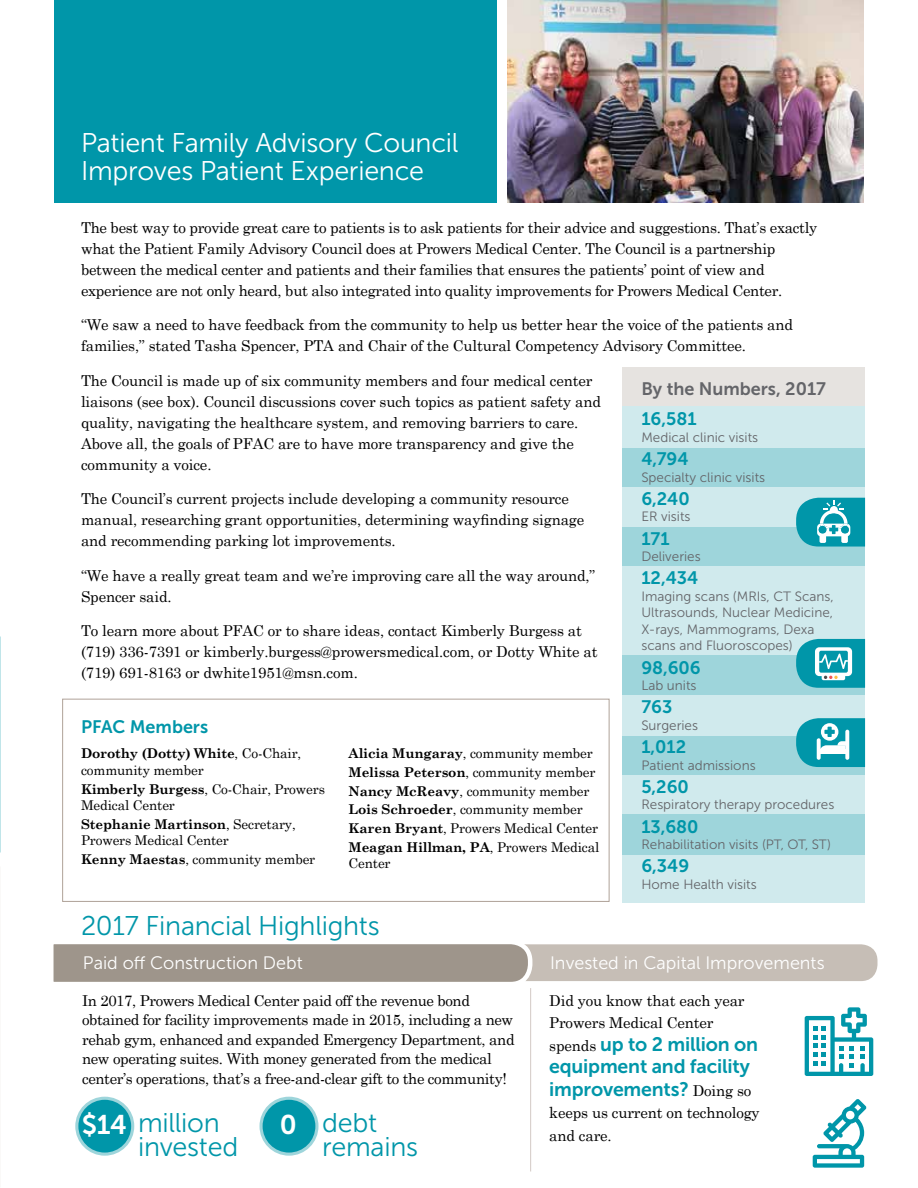
<style>
.page{position:relative;width:918px;height:1188px;background:#fff}
.page>*{position:absolute;margin:0;border:0;box-sizing:border-box;transform-origin:0 0}
.t1{font:27px/28.5px "Museo Sans 300";letter-spacing:-.01em;color:#fff}
.t2{font:27px/24px "Museo Sans 300";letter-spacing:-.01em;color:#0096a9}
.t3{font:27px "Museo Sans 700";color:#fff}
.t4{font:19.5px/22.5px "Museo Sans 700";letter-spacing:-.01em;color:#0096a9}
.t5{font:18px "Museo Sans 700";color:#0096a9}
.t6{font:18px "Museo Sans 300";color:#fff}
.t7{font:18px "Museo Sans 700";color:#646569}
.t8{font:15px/21px "Century Schoolbook";letter-spacing:-.01em;color:#000}
.t9{font:13.5px/18.6px "Century Schoolbook";letter-spacing:-.01em;color:#000}
.t10{font:13.5px/16.5px "Museo Sans 300";color:#646569}
.s1{font-weight:700}
.s2{font-family:"Century Schoolbook";font-size:15px;color:#000}
.s3{font-family:"Museo Sans 700";color:#fff}
</style>
<div class="page">
<img style="left:508px;top:0;width:356px;height:203px">
<div style="left:54px;top:0;width:443px;height:203px;background:#0096a9"></div>
<div style="left:622px;top:367px;width:243px;height:535px;background:#d0eaed"></div>
<div style="left:622px;top:367px;width:243px;height:39px;background:#e6e3e0"></div>
<div style="left:622px;top:448px;width:243px;height:39px;background:#9ed5db"></div>
<div style="left:622px;top:527px;width:243px;height:38px;background:#9ed5db"></div>
<div style="left:622px;top:656px;width:243px;height:39px;background:#9ed5db"></div>
<div style="left:622px;top:737px;width:243px;height:38px;background:#9ed5db"></div>
<div style="left:622px;top:814px;width:243px;height:41px;background:#9ed5db"></div>
<svg style="left:53px;top:944px;width:825px;height:38px;background:#b1a89f"></svg>
<hr style="left:530px;top:988px;width:1px;height:184px;background:#d3cac5">
<div style="left:77px;top:1098px;width:56px;height:56px;background:#0096a9;border-radius:50%"></div>
<div style="left:75px;top:1097px;width:59px;height:59px;border:3px solid #9ed5db;border-radius:50%"></div>
<div style="left:261px;top:1098px;width:56px;height:56px;background:#0096a9;border-radius:50%"></div>
<div style="left:259px;top:1097px;width:59px;height:59px;border:3px solid #9ed5db;border-radius:50%"></div>
<svg style="left:796px;top:498px;width:69px;height:49px;background:#35abba"></svg>
<div style="left:819px;top:526px;width:8px;height:8px;background:#0096a9;border-radius:50%"></div>
<div style="left:841px;top:526px;width:8px;height:8px;background:#0096a9;border-radius:50%"></div>
<svg style="left:796px;top:639px;width:69px;height:49px;background:#3badbb"></svg>
<svg style="left:796px;top:718px;width:69px;height:49px;background:#39adbc"></svg>
<svg style="left:805px;top:1007px;width:68px;height:69px"></svg>
<svg style="left:813px;top:1099px;width:54px;height:69px"></svg>
<div style="left:62px;top:699px;width:547px;height:203px;border:1px solid #afa298"></div>
<h1 class="t1" style="left:81px;top:129px;width:379px">Patient Family Advisory Council<br>Improves Patient Experience</h1>
<p class="t8" style="left:81px;top:216px;width:738px">The best way to provide great care to patients is to ask patients for their advice and suggestions. That’s exactly what the Patient Family Advisory Council does at Prowers Medical Center. The Council is a partnership between the medical center and patients and their families that ensures the patients’ point of view and experience are not only heard, but also integrated into quality improvements for Prowers Medical Center.</p>
<p class="t8" style="left:81px;top:314px;width:714px">“We saw a need to have feedback from the community to help us better hear the voice of the patients and families,” stated Tasha Spencer, PTA and Chair of the Cultural Competency Advisory Committee.</p>
<p class="t8" style="left:81px;top:369px;width:522px">The Council is made up of six community members and four medical center liaisons (see box). Council discussions cover such topics as patient safety and quality, navigating the healthcare system, and removing barriers to care.<br>Above all, the goals of PFAC are to have more transparency and give the community a voice.</p>
<p class="t8" style="left:81px;top:488px;width:505px">The Council’s current projects include developing a community resource manual, researching grant opportunities, determining wayfinding signage and recommending parking lot improvements.</p>
<p class="t8" style="left:81px;top:564px;width:516px">“We have a really great team and we’re improving care all the way around,”<br>Spencer said.</p>
<p class="t8" style="left:81px;top:620px;width:518px">To learn more about PFAC or to share ideas, contact Kimberly Burgess at (719) 336-7391 or kimberly.burgess@prowersmedical.com, or Dotty White at (719) 691-8163 or dwhite1951@msn.com.</p>
<p class="t5" style="left:81px;top:717px;width:129px">PFAC Members</p>
<p class="t9" style="left:81px;top:745px;width:222px;line-height:16.5px"><span class="s1">Dorothy (Dotty) White</span>, Co-Chair, community member</p>
<p class="t9" style="left:81px;top:780px;width:246px;line-height:16.5px"><span class="s1">Kimberly Burgess</span>, Co-Chair, Prowers<br>Medical Center</p>
<p class="t9" style="left:81px;top:815px;width:216px;line-height:16.5px"><span class="s1">Stephanie Martinson</span>, Secretary,<br>Prowers Medical Center</p>
<p class="t9" style="left:81px;top:849px;width:236px"><span class="s1">Kenny Maestas</span>, community member</p>
<p class="t7" style="left:641px;top:379px;width:186px">By the Numbers, 2017</p>
<p class="t5" style="left:641px;top:409px;width:57px">16,581</p>
<p class="t10" style="left:641px;top:429px;width:118px">Medical clinic visits</p>
<p class="t5" style="left:641px;top:449px;width:49px">4,794</p>
<p class="t10" style="left:641px;top:469px;width:125px">Specialty clinic visits</p>
<p class="t5" style="left:641px;top:489px;width:50px">6,240</p>
<p class="t10" style="left:641px;top:509px;width:51px">ER visits</p>
<p class="t5" style="left:641px;top:528px;width:30px">171</p>
<p class="t10" style="left:641px;top:548px;width:61px">Deliveries</p>
<p class="t5" style="left:641px;top:568px;width:58px">12,434</p>
<p class="t10" style="left:641px;top:588px;width:194px">Imaging scans (MRIs, CT Scans,<br>Ultrasounds, Nuclear Medicine,<br>X-rays, Mammograms, Dexa scans and Fluoroscopes)</p>
<p class="t5" style="left:641px;top:657px;width:61px">98,606</p>
<p class="t10" style="left:641px;top:677px;width:57px">Lab units</p>
<p class="t5" style="left:641px;top:697px;width:32px">763</p>
<p class="t10" style="left:641px;top:717px;width:58px">Surgeries</p>
<p class="t5" style="left:641px;top:737px;width:46px">1,012</p>
<p class="t10" style="left:641px;top:757px;width:116px">Patient admissions</p>
<p class="t5" style="left:641px;top:777px;width:49px">5,260</p>
<p class="t10" style="left:641px;top:797px;width:195px">Respiratory therapy procedures</p>
<p class="t5" style="left:641px;top:816px;width:59px">13,680</p>
<p class="t10" style="left:641px;top:836px;width:191px">Rehabilitation visits (PT, OT, ST)</p>
<p class="t5" style="left:641px;top:856px;width:49px">6,349</p>
<p class="t10" style="left:641px;top:876px;width:117px">Home Health visits</p>
<p class="t9" style="left:349px;top:744px;width:252px"><span class="s1">Alicia Mungaray</span>, community member <span class="s1">Melissa Peterson</span>, community member <span class="s1">Nancy McReavy</span>, community member <span class="s1">Lois Schroeder</span>, community member <span class="s1">Karen Bryant</span>, Prowers Medical Center <span class="s1">Meagan Hillman, PA</span>, Prowers Medical</p>
<p class="t9" style="left:349px;top:854px;width:44px">Center</p>
<h1 class="t2" style="left:81px;top:914px;width:300px">2017 Financial Highlights</h1>
<p class="t6" style="left:83px;top:954px;width:221px">Paid off Construction Debt</p>
<p class="t6" style="left:550px;top:954px;width:276px">Invested in Capital Improvements</p>
<p class="t8" style="left:82px;top:990px;width:434px;line-height:19.5px">In 2017, Prowers Medical Center paid off the revenue bond obtained for facility improvements made in 2015, including a new rehab gym, enhanced and expanded Emergency Department, and new operating suites. With money generated from the medical center’s operations, that’s a free-and-clear gift to the community!</p>
<p class="t8" style="left:549px;top:989px;width:197px;line-height:22.5px">Did you know that each year<br>Prowers Medical Center</p>
<h2 class="t4" style="left:549px;top:1033px;width:210px"><span class="s2">spends</span> up to 2 million on equipment and facility improvements? <span class="s2">Doing so</span></h2>
<p class="t8" style="left:549px;top:1101px;width:212px;line-height:22.5px">keeps us current on technology and care.</p>
<h1 class="t2" style="left:82px;top:1111px;width:139px"><span class="s3">$14</span> million</h1>
<h1 class="t3" style="left:280px;top:1110px;width:18px">0</h1>
<h1 class="t2" style="left:138px;top:1135px;width:102px">invested</h1>
<h1 class="t2" style="left:322px;top:1111px;width:97px">debt remains</h1>
</div>
